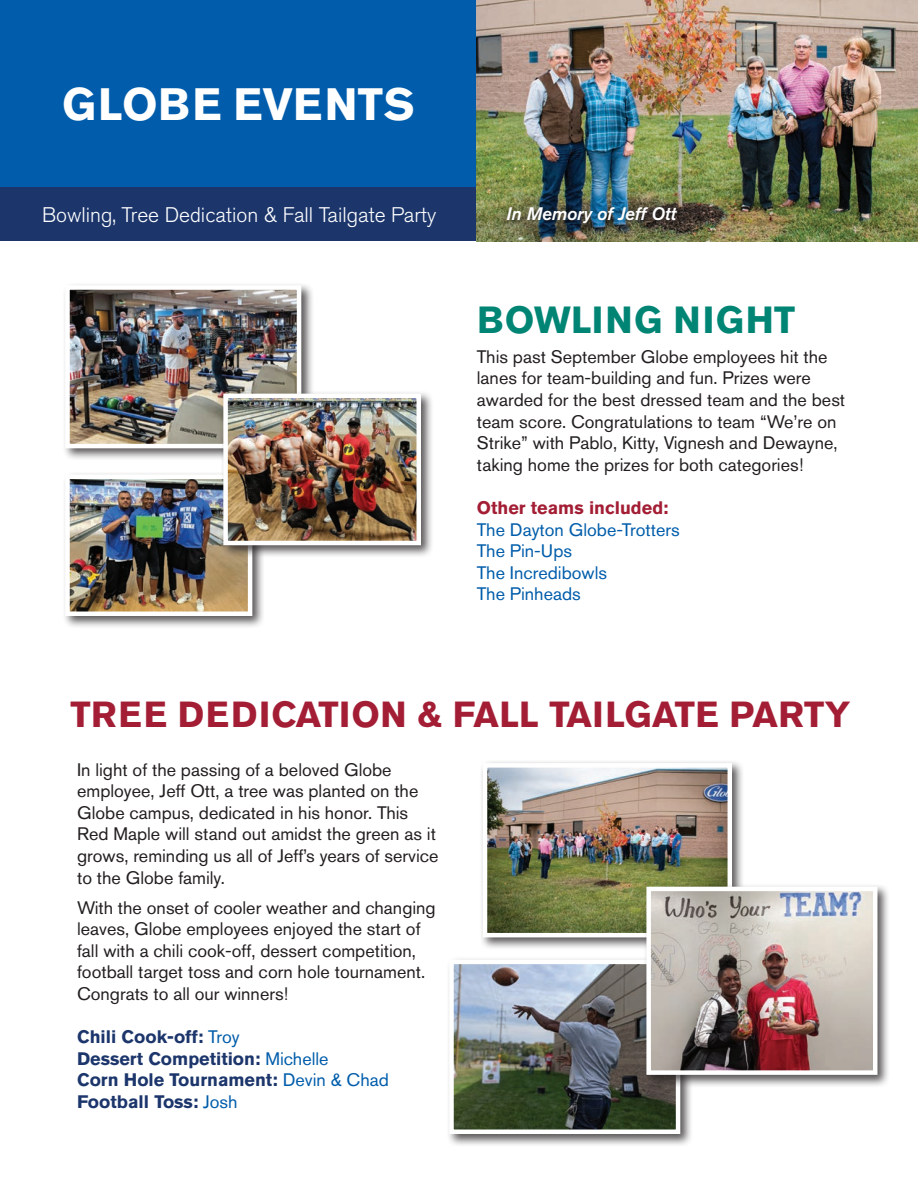
<style>
.page{position:relative;width:918px;height:1188px;background:#fff}
.page>*{position:absolute;margin:0;border:0;box-sizing:border-box;transform-origin:0 0}
.t1{font:700 45px "Akzidenz Grotesk Pro";letter-spacing:.01em;color:#fff}
.t2{font:700 37.5px "Akzidenz Grotesk Pro";letter-spacing:.03em;color:#008575}
.t3{font:700 36px "Akzidenz Grotesk Pro";letter-spacing:.01em;color:#a31e35}
.t4{font:300 21px "Akzidenz Grotesk Pro";color:#fff}
.t5{font:18px/21.6px "Akzidenz Grotesk Pro";color:#231f20}
.t6{font:700 18px/21.6px "Akzidenz Grotesk Pro";color:#1c366c}
.t7{font:18px/21.6px "Akzidenz Grotesk Pro";color:#015dab}
.t8{font:700 18px "Akzidenz Grotesk Pro";color:#a31e35}
.t9{font:italic 500 18px "Akzidenz Grotesk Pro";color:#fff}
.s1{font-weight:400;color:#015dab}
</style>
<div class="page">
<div style="left:0;top:0;width:477px;height:188px;background:#015dab"></div>
<div style="left:0;top:188px;width:477px;height:54px;background:#1c366c"></div>
<div style="left:62px;top:471px;width:203px;height:158px;background:#231f20;opacity:.75"></div>
<img style="left:70px;top:479px;width:177px;height:132px">
<div style="left:65px;top:474px;width:187px;height:142px;border:4px solid #fff"></div>
<div style="left:62px;top:282px;width:252px;height:179px;background:#231f20;opacity:.75"></div>
<img style="left:70px;top:290px;width:226px;height:153px">
<div style="left:65px;top:285px;width:236px;height:163px;border:4px solid #fff"></div>
<img style="left:477px;top:0;width:441px;height:242px">
<div style="left:220px;top:390px;width:214px;height:168px;background:#231f20;opacity:.75"></div>
<img style="left:228px;top:399px;width:188px;height:141px">
<div style="left:223px;top:394px;width:198px;height:151px;border:4px solid #fff"></div>
<div style="left:479px;top:760px;width:266px;height:190px;background:#231f20;opacity:.75"></div>
<img style="left:488px;top:768px;width:239px;height:164px">
<div style="left:483px;top:763px;width:249px;height:174px;border:4px solid #fff"></div>
<div style="left:446px;top:956px;width:247px;height:191px;background:#231f20;opacity:.75"></div>
<img style="left:454px;top:965px;width:221px;height:164px">
<div style="left:449px;top:960px;width:231px;height:174px;border:4px solid #fff"></div>
<div style="left:643px;top:883px;width:247px;height:205px;background:#231f20;opacity:.75"></div>
<img style="left:651px;top:892px;width:222px;height:178px">
<div style="left:646px;top:887px;width:232px;height:188px;border:4px solid #fff"></div>
<div style="left:500px;top:199px;width:184px;height:32px;background:#231f20;opacity:.75"></div>
<h1 class="t1" style="left:62px;top:75px;width:354px">GLOBE EVENTS</h1>
<p class="t4" style="left:42px;top:201px;width:396px">Bowling, Tree Dedication &amp; Fall Tailgate Party</p>
<p class="t9" style="left:507px;top:202px;width:171px">In Memory of Jeff Ott</p>
<h2 class="t2" style="left:477px;top:295px;width:320px">BOWLING NIGHT</h2>
<p class="t5" style="left:477px;top:346px;width:370px">This past September Globe employees hit the lanes for team-building and fun. Prizes were awarded for the best dressed team and the best team score. Congratulations to team “We’re on Strike” with Pablo, Kitty, Vignesh and Dewayne, taking home the prizes for both categories!</p>
<p class="t8" style="left:477px;top:496px;width:193px">Other teams included:</p>
<p class="t7" style="left:477px;top:518px;width:204px">The Dayton Globe-Trotters<br>The Pin-Ups<br>The Incredibowls<br>The Pinheads</p>
<h3 class="t3" style="left:71px;top:691px;width:781px">TREE DEDICATION &amp; FALL TAILGATE PARTY</h3>
<p class="t5" style="left:77px;top:758px;width:363px">In light of the passing of a beloved Globe employee, Jeff Ott, a tree was planted on the Globe campus, dedicated in his honor. This Red Maple will stand out amidst the green as it grows, reminding us all of Jeff’s years of service to the Globe family.</p>
<p class="t5" style="left:77px;top:896px;width:360px">With the onset of cooler weather and changing leaves, Globe employees enjoyed the start of fall with a chili cook-off, dessert competition, football target toss and corn hole tournament.<br>Congrats to all our winners!</p>
<p class="t6" style="left:77px;top:1026px;width:313px">Chili Cook-off: <span class="s1">Troy<br></span>Dessert Competition: <span class="s1">Michelle<br></span>Corn Hole Tournament: <span class="s1">Devin &amp; Chad<br></span>Football Toss: <span class="s1">Josh</span></p>
</div>
